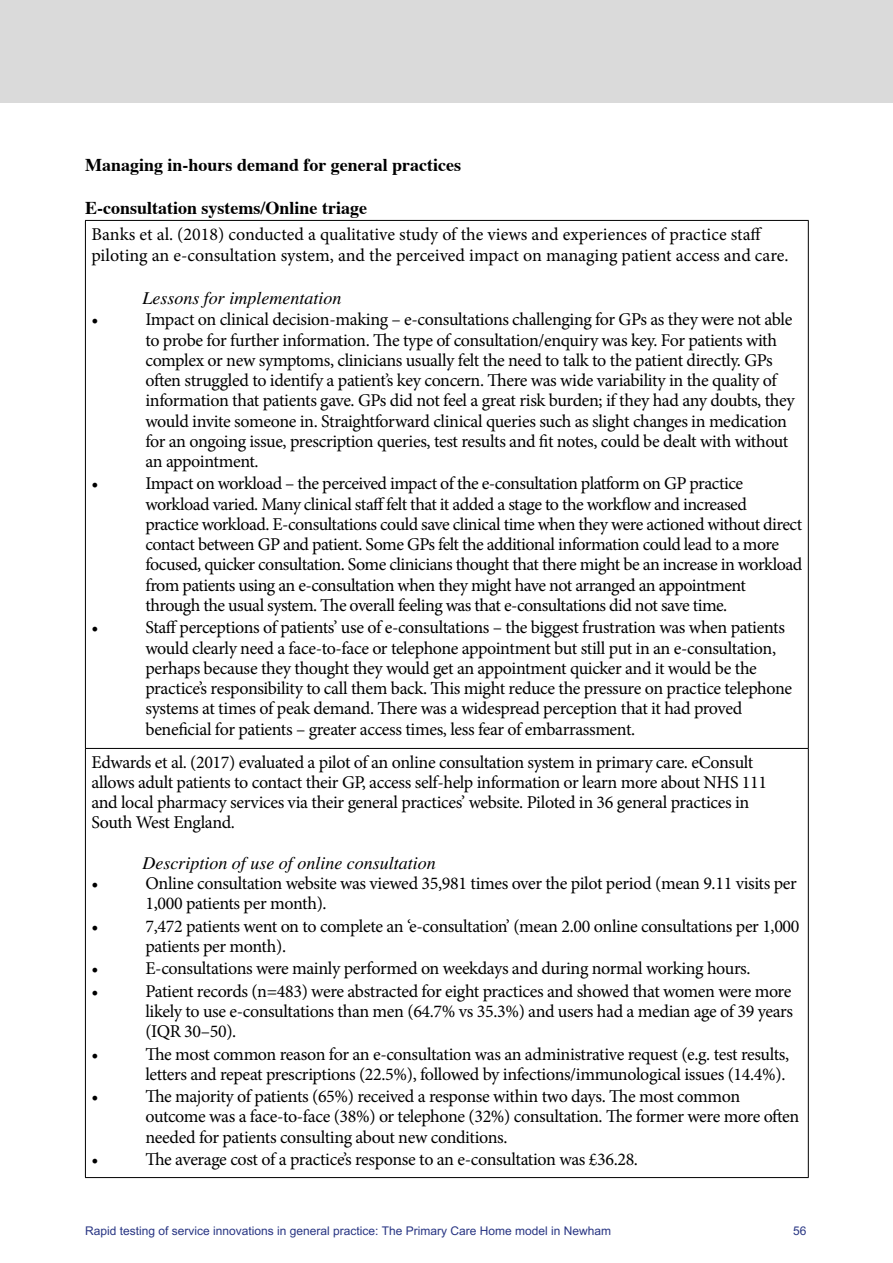
<style>
.page{position:relative;width:893px;height:1263px;background:#fff}
.page>*{position:absolute;margin:0;border:0;box-sizing:border-box;transform-origin:0 0}
.t1{font:18px/20.2px "Minion Pro";letter-spacing:-.025em;color:#000}
.t2{font:18px/21.6px "Minion Pro";color:#000}
.t3{font:700 18px "Times";color:#000}
.t4{font:italic 18px "Times";color:#000}
.t5{font:12px "Arial";color:#283583}
</style>
<div class="page">
<hr style="left:85px;top:220px;width:724px;height:1px;background:#000">
<hr style="left:85px;top:221px;width:1px;height:527px;background:#000">
<hr style="left:808px;top:221px;width:1px;height:527px;background:#000">
<hr style="left:85px;top:748px;width:724px;height:1px;background:#000">
<hr style="left:85px;top:749px;width:1px;height:428px;background:#000">
<hr style="left:808px;top:749px;width:1px;height:428px;background:#000">
<hr style="left:85px;top:1177px;width:724px;height:1px;background:#000">
<div style="left:0;top:0;width:893px;height:102px;background:#dadada"></div>
<p class="t3" style="left:85px;top:148px;width:378px">Managing in-hours demand for general practices</p>
<p class="t3" style="left:85px;top:191px;width:284px">E-consultation systems/Online triage</p>
<p class="t2" style="left:91px;top:223px;width:698px">Banks et al. (2018) conducted a qualitative study of the views and experiences of practice staff piloting an e-consultation system, and the perceived impact on managing patient access and care.</p>
<p class="t4" style="left:142px;top:283px;width:201px">Lessons for implementation</p>
<p class="t1" style="left:91px;top:310px;width:9px">•</p>
<p class="t1" style="left:145px;top:310px;width:651px">Impact on clinical decision-making – e-consultations challenging for GPs as they were not able to probe for further information. The type of consultation/enquiry was key. For patients with complex or new symptoms, clinicians usually felt the need to talk to the patient directly. GPs often struggled to identify a patient’s key concern. There was wide variability in the quality of information that patients gave. GPs did not feel a great risk burden; if they had any doubts, they would invite someone in. Straightforward clinical queries such as slight changes in medication for an ongoing issue, prescription queries, test results and fit notes, could be dealt with without an appointment.</p>
<p class="t1" style="left:91px;top:474px;width:9px">•</p>
<p class="t1" style="left:145px;top:474px;width:658px">Impact on workload – the perceived impact of the e-consultation platform on GP practice workload varied. Many clinical staff felt that it added a stage to the workflow and increased practice workload. E-consultations could save clinical time when they were actioned without direct contact between GP and patient. Some GPs felt the additional information could lead to a more focused, quicker consultation. Some clinicians thought that there might be an increase in workload from patients using an e-consultation when they might have not arranged an appointment through the usual system. The overall feeling was that e-consultations did not save time.</p>
<p class="t1" style="left:91px;top:618px;width:9px">•</p>
<p class="t1" style="left:145px;top:618px;width:648px">Staff perceptions of patients’ use of e-consultations – the biggest frustration was when patients would clearly need a face-to-face or telephone appointment but still put in an e-consultation, perhaps because they thought they would get an appointment quicker and it would be the practice’s responsibility to call them back. This might reduce the pressure on practice telephone systems at times of peak demand. There was a widespread perception that it had proved beneficial for patients – greater access times, less fear of embarrassment.</p>
<p class="t1" style="left:91px;top:752px;width:677px">Edwards et al. (2017) evaluated a pilot of an online consultation system in primary care. eConsult allows adult patients to contact their GP, access self-help information or learn more about NHS 111 and local pharmacy services via their general practices’ website. Piloted in 36 general practices in South West England.</p>
<p class="t4" style="left:142px;top:847px;width:295px">Description of use of online consultation</p>
<p class="t1" style="left:91px;top:873px;width:9px">•</p>
<p class="t1" style="left:145px;top:873px;width:653px">Online consultation website was viewed 35,981 times over the pilot period (mean 9.11 visits per<br>1,000 patients per month).</p>
<p class="t1" style="left:91px;top:916px;width:9px">•</p>
<p class="t1" style="left:145px;top:916px;width:656px">7,472 patients went on to complete an ‘e-consultation’ (mean 2.00 online consultations per 1,000 patients per month).</p>
<p class="t1" style="left:91px;top:958px;width:9px">•</p>
<p class="t1" style="left:145px;top:958px;width:607px">E-consultations were mainly performed on weekdays and during normal working hours.</p>
<p class="t1" style="left:91px;top:981px;width:9px">•</p>
<p class="t1" style="left:145px;top:981px;width:649px;text-align:justify">Patient records (n=483) were abstracted for eight practices and showed that women were more likely to use e-consultations than men (64.7% vs 35.3%) and users had a median age of 39 years (IQR 30–50).</p>
<p class="t1" style="left:91px;top:1044px;width:9px">•</p>
<p class="t1" style="left:145px;top:1044px;width:645px">The most common reason for an e-consultation was an administrative request (e.g. test results, letters and repeat prescriptions (22.5%), followed by infections/immunological issues (14.4%).</p>
<p class="t1" style="left:91px;top:1086px;width:9px">•</p>
<p class="t1" style="left:145px;top:1086px;width:655px">The majority of patients (65%) received a response within two days. The most common outcome was a face-to-face (38%) or telephone (32%) consultation. The former were more often needed for patients consulting about new conditions.</p>
<p class="t1" style="left:91px;top:1149px;width:9px">•</p>
<p class="t1" style="left:145px;top:1149px;width:494px">The average cost of a practice’s response to an e-consultation was £36.28.</p>
<p class="t5" style="left:85px;top:1223px;width:527px">Rapid testing of service innovations in general practice: The Primary Care Home model in Newham</p>
<p class="t5" style="left:793px;top:1223px;width:15px">56</p>
</div>
